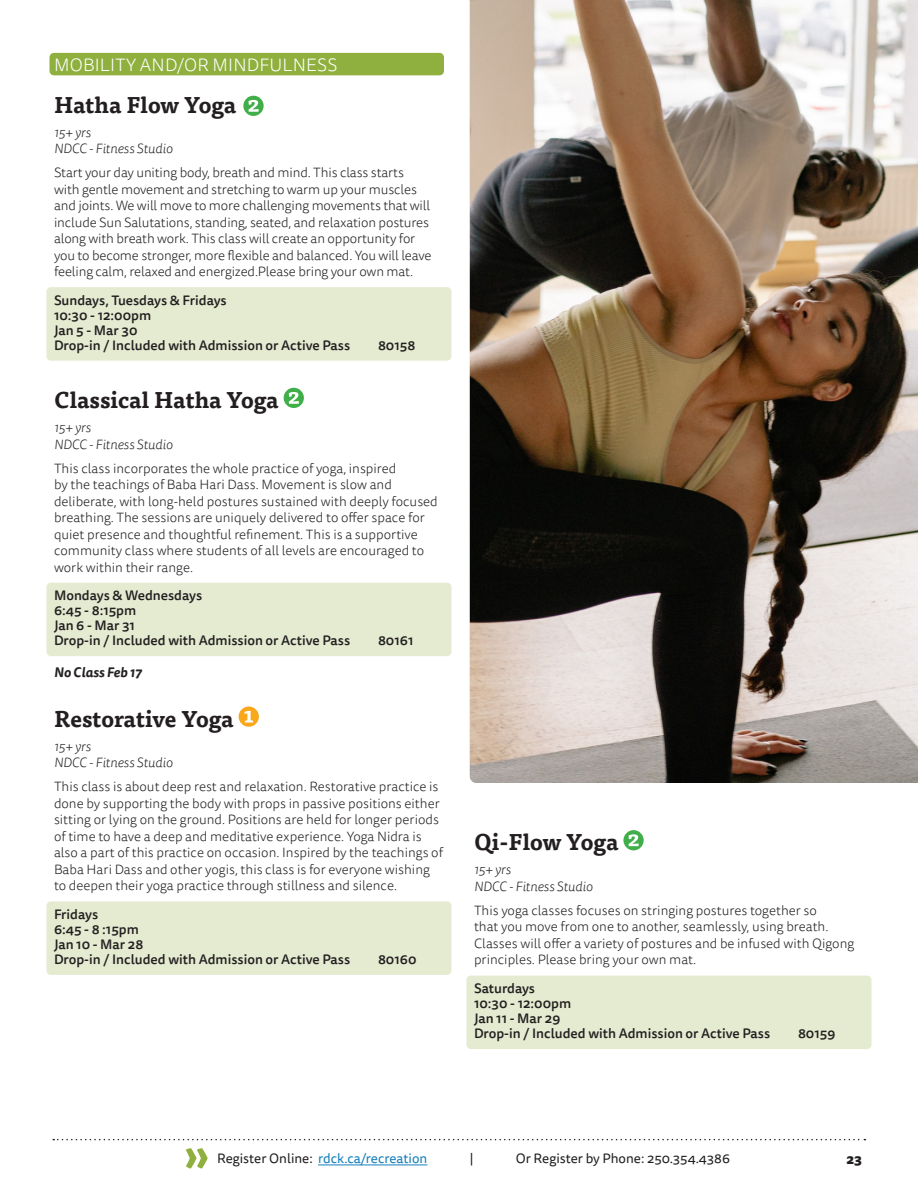
<style>
.page{position:relative;width:918px;height:1188px;background:#fff}
.page>*{position:absolute;margin:0;border:0;box-sizing:border-box;transform-origin:0 0}
.LG_Program_Title{font:700 22.5px "Tisa Pro";color:#231f20}
.LG_Section_Adult{font:300 18px "Tisa Sans Pro";letter-spacing:.01em;color:#fff}
.LG_Program_Description{font:300 13.5px/16.5px "Tisa Sans Pro";color:#231f20}
.Details_Adult{font:500 13.5px/15px "Tisa Sans Pro";color:#231f20}
.LG_age_location_instructor{font:italic 300 13.5px/16.5px "Tisa Sans Pro";color:#231f20}
.t1{font:13.5px "Tisa Sans Pro";color:#167fbc}
.t2{font:13.5px "Tisa Sans Pro";color:#231f20}
.no_class{font:italic 700 13.5px "Tisa Sans Pro";color:#231f20}
.t3{font:800 13.5px "Tisa Sans Pro";color:#231f20}
.s1{color:#231f20}
</style>
<div class="page">
<svg style="left:53px;top:1139px;width:812px;height:1px"></svg>
<hr style="left:318px;top:1164px;width:109px;height:1px;background:#167fbc">
<svg style="left:186px;top:1148px;width:22px;height:21px"></svg>
<div style="left:50px;top:53px;width:394px;height:22px;background:#8fb03e;border-radius:4px"></div>
<div style="left:46px;top:287px;width:406px;height:74px;background:#e4ebd1;border-radius:4px"></div>
<div style="left:46px;top:583px;width:406px;height:73px;background:#e4ebd1;border-radius:4px"></div>
<div style="left:46px;top:901px;width:406px;height:74px;background:#e4ebd1;border-radius:4px"></div>
<div style="left:284px;top:388px;width:20px;height:20px;background:#40ae49;border-radius:50%"></div>
<svg style="left:289px;top:392px;width:10px;height:12px"></svg>
<div style="left:239px;top:706px;width:20px;height:21px;background:#f9a71b;border-radius:50%"></div>
<svg style="left:244px;top:711px;width:9px;height:12px"></svg>
<div style="left:466px;top:976px;width:406px;height:73px;background:#e4ebd1;border-radius:4px"></div>
<div style="left:623px;top:830px;width:21px;height:20px;background:#40ae49;border-radius:50%"></div>
<svg style="left:628px;top:834px;width:11px;height:12px"></svg>
<img style="left:470px;top:0;width:448px;height:783px">
<div style="left:243px;top:96px;width:21px;height:20px;background:#40ae49;border-radius:50%"></div>
<svg style="left:248px;top:100px;width:11px;height:12px"></svg>
<p class="LG_Section_Adult" style="left:54px;top:53px;width:285px">MOBILITY AND/OR MINDFULNESS</p>
<p class="LG_Program_Title" style="left:54px;top:86px;width:184px">Hatha Flow Yoga</p>
<p class="LG_age_location_instructor" style="left:54px;top:124px;width:120px">15+ yrs<br>NDCC - Fitness Studio</p>
<p class="LG_Program_Description" style="left:54px;top:165px;width:379px">Start your day uniting body, breath and mind. This class starts with gentle movement and stretching to warm up your muscles and joints. We will move to more challenging movements that will include Sun Salutations, standing, seated, and relaxation postures along with breath work. This class will create an opportunity for you to become stronger, more flexible and balanced. You will leave feeling calm, relaxed and energized.Please bring your own mat.</p>
<p class="Details_Adult" style="left:54px;top:293px;width:298px">Sundays, Tuesdays &amp; Fridays<br>10:30 - 12:00pm<br>Jan 5 - Mar 30<br>Drop-in / Included with Admission or Active Pass</p>
<p class="Details_Adult" style="left:378px;top:338px;width:39px">80158</p>
<p class="LG_Program_Title" style="left:54px;top:382px;width:226px">Classical Hatha Yoga</p>
<p class="LG_age_location_instructor" style="left:54px;top:420px;width:120px">15+ yrs<br>NDCC - Fitness Studio</p>
<p class="LG_Program_Description" style="left:54px;top:460px;width:385px">This class incorporates the whole practice of yoga, inspired<br>by the teachings of Baba Hari Dass. Movement is slow and deliberate, with long-held postures sustained with deeply focused breathing. The sessions are uniquely delivered to offer space for quiet presence and thoughtful refinement. This is a supportive community class where students of all levels are encouraged to work within their range.</p>
<p class="Details_Adult" style="left:54px;top:588px;width:298px">Mondays &amp; Wednesdays<br>6:45 - 8:15pm<br>Jan 6 - Mar 31<br>Drop-in / Included with Admission or Active Pass</p>
<p class="Details_Adult" style="left:378px;top:633px;width:37px">80161</p>
<p class="no_class" style="left:54px;top:662px;width:89px">No Class Feb 17</p>
<p class="LG_Program_Title" style="left:54px;top:700px;width:181px">Restorative Yoga</p>
<p class="LG_age_location_instructor" style="left:54px;top:738px;width:120px">15+ yrs<br>NDCC - Fitness Studio</p>
<p class="LG_Program_Description" style="left:54px;top:779px;width:390px">This class is about deep rest and relaxation. Restorative practice is done by supporting the body with props in passive positions either sitting or lying on the ground. Positions are held for longer periods of time to have a deep and meditative experience. Yoga Nidra is also a part of this practice on occasion. Inspired by the teachings of Baba Hari Dass and other yogis, this class is for everyone wishing to deepen their yoga practice through stillness and silence.</p>
<p class="Details_Adult" style="left:54px;top:907px;width:298px">Fridays<br>6:45 - 8 :15pm<br>Jan 10 - Mar 28<br>Drop-in / Included with Admission or Active Pass</p>
<p class="Details_Adult" style="left:378px;top:952px;width:40px">80160</p>
<p class="LG_Program_Title" style="left:474px;top:824px;width:146px">Qi-Flow Yoga</p>
<p class="LG_age_location_instructor" style="left:474px;top:862px;width:120px">15+ yrs<br>NDCC - Fitness Studio</p>
<p class="LG_Program_Description" style="left:474px;top:902px;width:382px">This yoga classes focuses on stringing postures together so<br>that you move from one to another, seamlessly, using breath.<br>Classes will offer a variety of postures and be infused with Qigong principles. Please bring your own mat.</p>
<p class="Details_Adult" style="left:474px;top:981px;width:298px">Saturdays<br>10:30 - 12:00pm<br>Jan 11 - Mar 29<br>Drop-in / Included with Admission or Active Pass</p>
<p class="Details_Adult" style="left:798px;top:1026px;width:39px">80159</p>
<p class="t1" style="left:217px;top:1149px;width:212px"><span class="s1">Register Online:</span> rdck.ca/recreation</p>
<p class="t2" style="left:470px;top:1149px;width:5px">|</p>
<p class="t2" style="left:516px;top:1149px;width:216px">Or Register by Phone: 250.354.4386</p>
<p class="t3" style="left:846px;top:1149px;width:17px">23</p>
</div>
